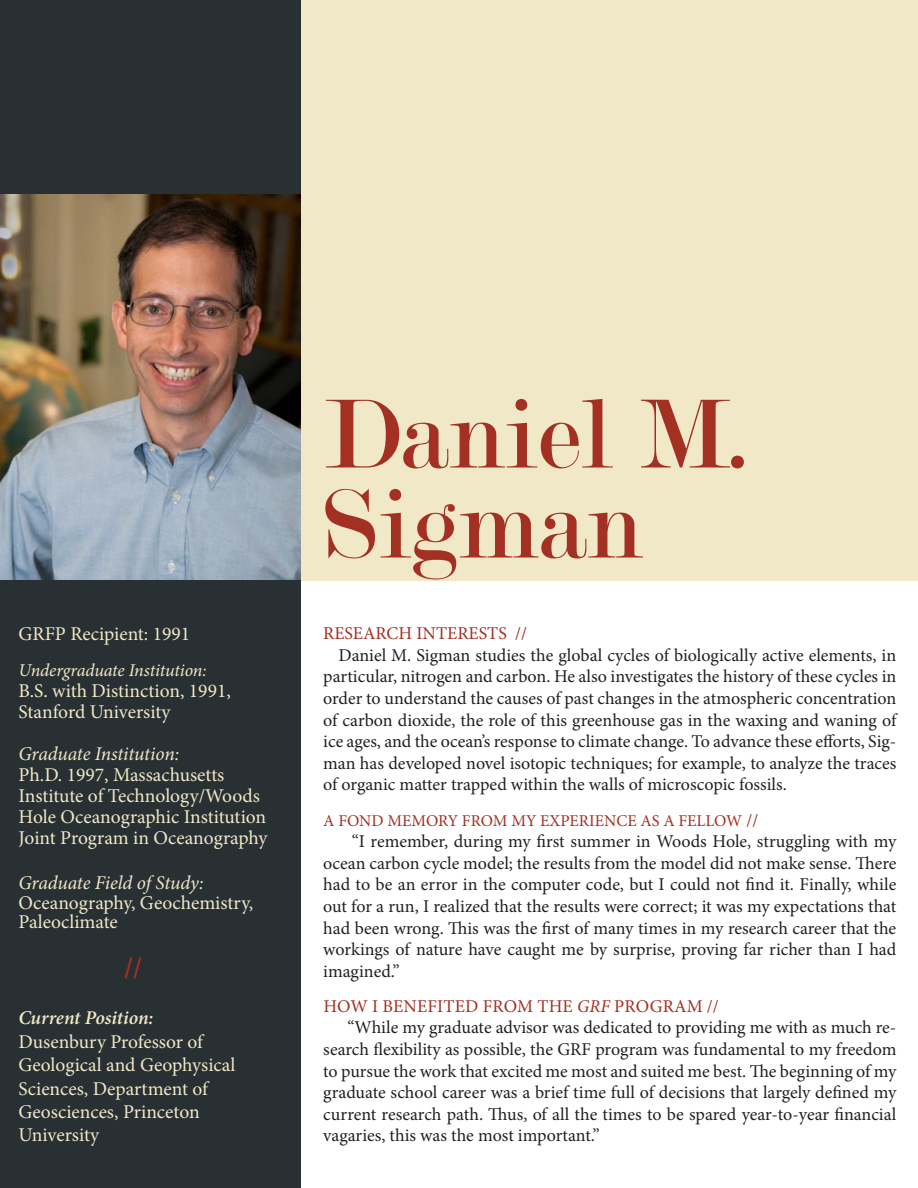
<style>
.page{position:relative;width:918px;height:1188px;background:#fff}
.page>*{position:absolute;margin:0;border:0;box-sizing:border-box;transform-origin:0 0}
.t1{font:105px "Modern";color:#a33022}
.t2{font:700 condensed 30px "Minion Pro";color:#a33022}
.t3{font:19.5px/21px "Minion Pro";color:#f1e8c7}
.t4{font:italic 19.5px "Minion Pro";letter-spacing:-.01em;color:#f1e8c7}
.t5{font:italic 600 19.5px "Minion Pro";letter-spacing:-.01em;color:#f1e8c7}
.t6{font:18px/21.6px "Minion Pro";color:#231f20;text-align:justify}
.t7{font:18px "Minion Pro";color:#a33022}
.t8{font:italic 18px "Minion Pro";letter-spacing:-.01em;color:#f1e8c7}
.t9{font:16.5px "Minion Pro";color:#a33022}
.s1{font-size:18px}
.s2{font-style:italic}
</style>
<div class="page">
<div style="left:0;top:0;width:918px;height:580px;background:#f1e8c7"></div>
<div style="left:0;top:0;width:300px;height:602px;background:#283033"></div>
<img style="left:0;top:195px;width:300px;height:384px">
<div style="left:0;top:599px;width:300px;height:589px;background:#283033"></div>
<p class="t3" style="left:19px;top:624px;width:173px">GRFP Recipient: 1991</p>
<p class="t8" style="left:19px;top:658px;width:190px">Undergraduate Institution:</p>
<p class="t3" style="left:19px;top:681px;width:214px">B.S. with Distinction, 1991,</p>
<p class="t3" style="left:19px;top:702px;width:153px">Stanford University</p>
<p class="t4" style="left:19px;top:741px;width:162px">Graduate Institution:</p>
<p class="t3" style="left:19px;top:765px;width:207px">Ph.D. 1997, Massachusetts</p>
<p class="t3" style="left:19px;top:786px;width:250px">Institute of Technology/Woods<br>Hole Oceanographic Institution<br>Joint Program in Oceanography</p>
<p class="t4" style="left:19px;top:870px;width:187px">Graduate Field of Study:</p>
<p class="t3" style="left:19px;top:893px;width:236px;line-height:19.5px">Oceanography, Geochemistry,<br>Paleoclimate</p>
<p class="t2" style="left:124px;top:947px;width:20px">//</p>
<p class="t5" style="left:18px;top:1005px;width:137px">Current Position:</p>
<p class="t3" style="left:18px;top:1031px;width:186px">Dusenbury Professor of</p>
<p class="t3" style="left:18px;top:1053px;width:219px;line-height:23.4px">Geological and Geophysical<br>Sciences, Department of</p>
<p class="t3" style="left:18px;top:1101px;width:183px">Geosciences, Princeton</p>
<p class="t3" style="left:18px;top:1125px;width:82px">University</p>
<p class="t1" style="left:323px;top:382px;width:431px">Daniel M.</p>
<p class="t1" style="left:323px;top:472px;width:321px">Sigman</p>
<p class="t7" style="left:323px;top:621px;width:205px">RESEARCH INTERESTS //</p>
<p class="t6" style="left:323px;top:644px;width:575px;text-indent:15px">Daniel M. Sigman studies the global cycles of biologically active elements, in particular, nitrogen and carbon. He also investigates the history of these cycles in order to understand the causes of past changes in the atmospheric concentration of carbon dioxide, the role of this greenhouse gas in the waxing and waning of ice ages, and the ocean’s response to climate change. To advance these efforts, Sig&shy;man has developed novel isotopic techniques; for example, to analyze the traces of organic matter trapped within the walls of microscopic fossils.</p>
<p class="t9" style="left:323px;top:809px;width:437px">A FOND MEMORY FROM MY EXPERIENCE AS A FELLOW <span class="s1">//</span></p>
<p class="t6" style="left:323px;top:831px;width:575px;text-indent:29px">“I remember, during my first summer in Woods Hole, struggling with my ocean carbon cycle model; the results from the model did not make sense. There had to be an error in the computer code, but I could not find it. Finally, while out for a run, I realized that the results were correct; it was my expectations that had been wrong. This was the first of many times in my research career that the workings of nature have caught me by surprise, proving far richer than I had imagined.”</p>
<p class="t7" style="left:323px;top:994px;width:397px">HOW I BENEFITED FROM THE <span class="s2">GRF</span> PROGRAM //</p>
<p class="t6" style="left:323px;top:1017px;width:575px;text-indent:24px">“While my graduate advisor was dedicated to providing me with as much re&shy;search flexibility as possible, the GRF program was fundamental to my freedom to pursue the work that excited me most and suited me best. The beginning of my graduate school career was a brief time full of decisions that largely defined my current research path. Thus, of all the times to be spared year-to-year financial vagaries, this was the most important.”</p>
</div>
